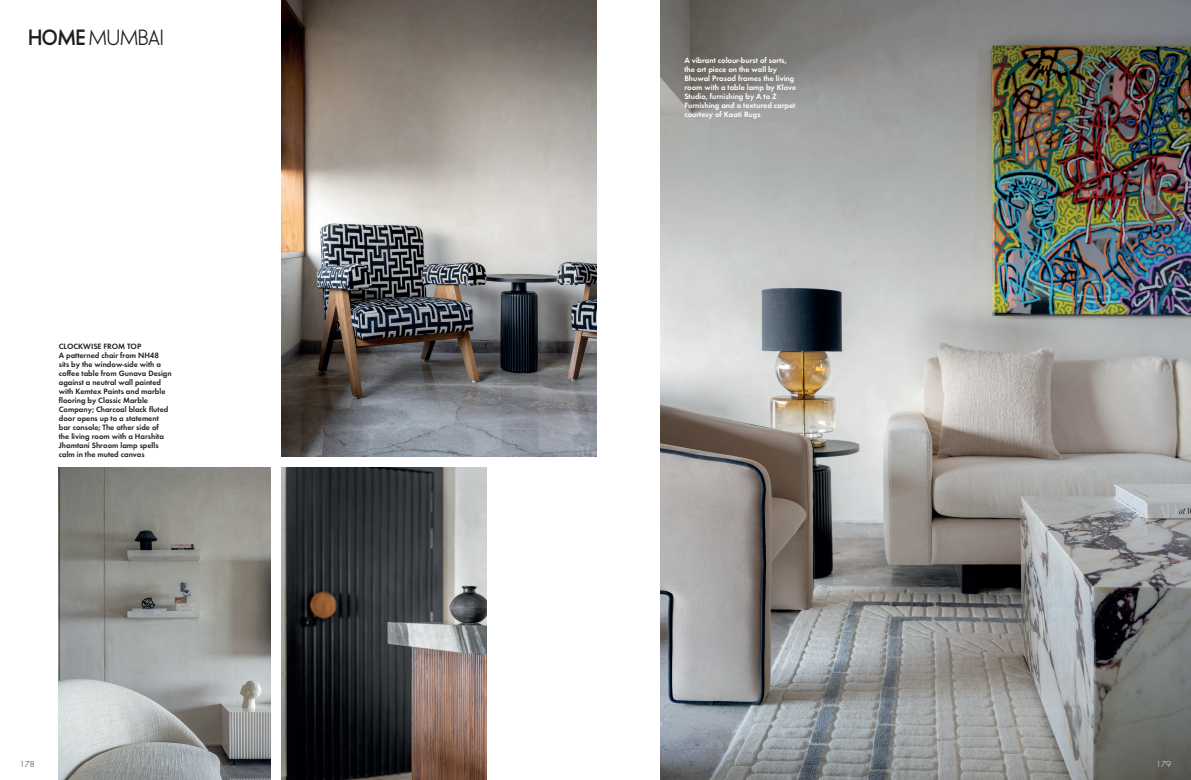
<style>
.page{position:relative;width:1191px;height:780px;background:#fff}
.page>*{position:absolute;margin:0;border:0;box-sizing:border-box;transform-origin:0 0}
.t1{font:500 20px "Elle Nova C";color:#231f20}
.t2{font:600 8px/9px "Elle Gabor Std";color:#231f20}
.t3{font:600 8px/9px "Elle Gabor Std";color:#fff}
.t4{font:300 8px "Futura";color:#231f20}
.t5{font:300 8px "Futura";color:#fff}
.s1{font-weight:700}
</style>
<div class="page">
<img style="left:282px;top:0;width:313px;height:456px">
<img style="left:59px;top:467px;width:212px;height:313px">
<img style="left:282px;top:467px;width:204px;height:313px">
<img style="left:660px;top:0;width:531px;height:780px">
<p class="t1" style="left:28px;top:27px;width:137px"><span class="s1">HOME</span> MUMBAI</p>
<p class="t2" style="left:59px;top:341px;width:114px">CLOCKWISE FROM TOP<br>A patterned chair from NH48<br>sits by the window-side with a coffee table from Gunava Design against a neutral wall painted with Kemtex Paints and marble flooring by Classic Marble<br>Company; Charcoal black fluted door opens up to a statement bar console; The other side of<br>the living room with a Harshita<br>Jhamtani Shroom lamp spells calm in the muted canvas</p>
<p class="t4" style="left:20px;top:759px;width:16px">178</p>
<p class="t3" style="left:684px;top:56px;width:114px">A vibrant colour-burst of sorts, the art piece on the wall by<br>Bhuwal Prasad frames the living room with a table lamp by Klove<br>Studio, furnishing by A to Z<br>Furnishing and a textured carpet courtesy of Kaati Rugs</p>
<p class="t5" style="left:1156px;top:759px;width:16px">179</p>
</div>
